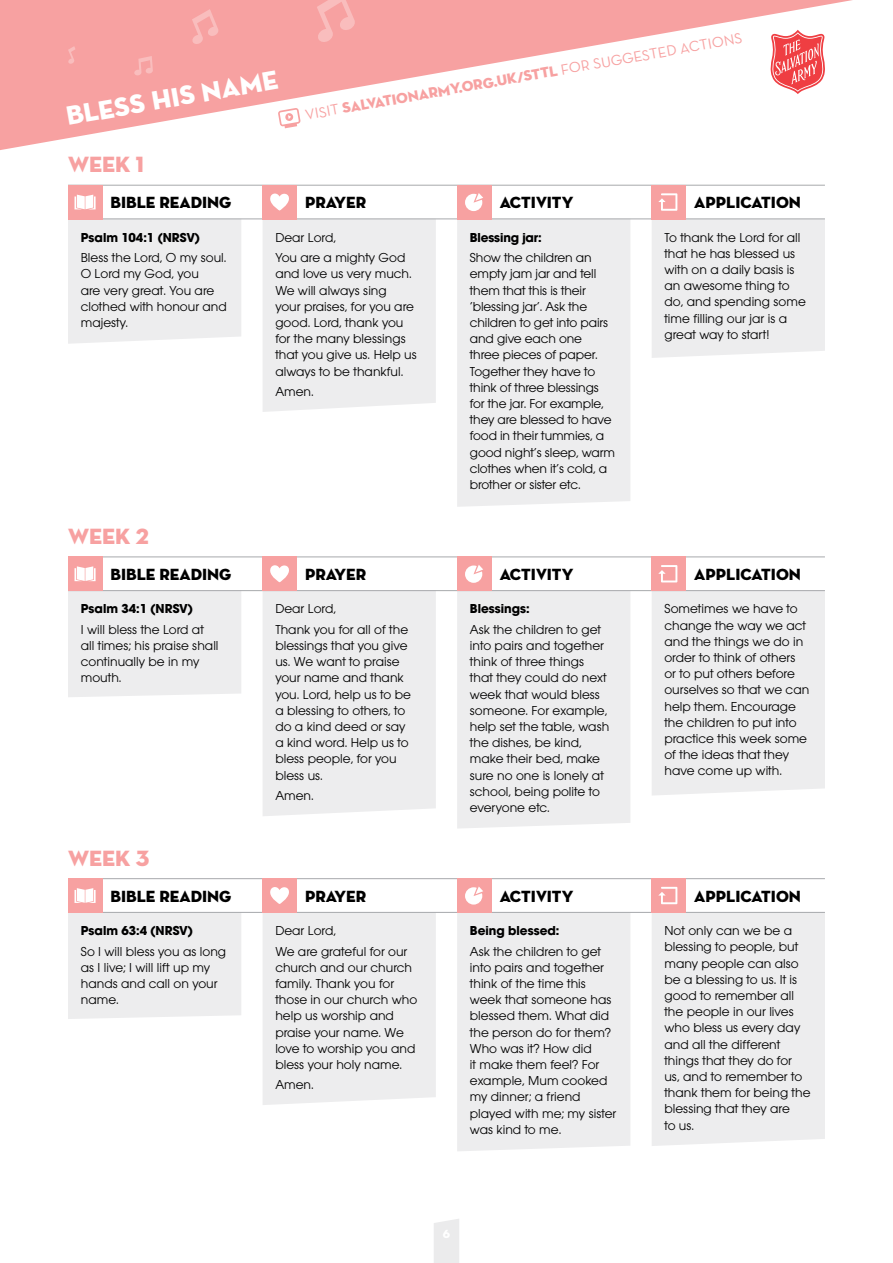
<style>
.page{position:relative;width:893px;height:1263px;background:#fff}
.page>*{position:absolute;margin:0;border:0;box-sizing:border-box;transform-origin:0 0}
.t1{font:27px "Neutra Disp Titling";color:#fff}
.t2{font:22.5px "Neutra Disp Titling";color:#f7a1a1}
.t3{font:16.5px "Neutra Disp Titling";color:#000}
.t4{font:15px "Neutra Disp Titling";color:#f7a1a1}
.t5{font:13.5px/16.2px "Avant Garde ITC";color:#000}
.t6{font:700 13.5px "Avant Garde Md ITC";color:#000}
.s1{font-family:"Neutra Text Book Alt"}
</style>
<div class="page">
<svg style="left:434px;top:1219px;width:25px;height:44px"></svg>
<svg style="left:0;top:0;width:852px;height:150px;fill:#f7a1a1"></svg>
<div style="left:263px;top:220px;width:173px;height:192px;background:#ededee"></div>
<div style="left:457px;top:220px;width:173px;height:287px;background:#ededee"></div>
<div style="left:652px;top:220px;width:173px;height:138px;background:#ededee"></div>
<div style="left:68px;top:220px;width:173px;height:124px;background:#ededee"></div>
<hr style="left:68px;top:219px;width:757px;height:1px;background:#a7a9ac">
<hr style="left:68px;top:185px;width:757px;height:1px;background:#a7a9ac">
<div style="left:263px;top:185px;width:34px;height:34px;background:#f7a1a1"></div>
<svg style="left:270px;top:193px;width:19px;height:18px"></svg>
<div style="left:457px;top:185px;width:34px;height:34px;background:#f7a1a1"></div>
<svg style="left:465px;top:193px;width:18px;height:18px"></svg>
<div style="left:263px;top:591px;width:173px;height:225px;background:#ededee"></div>
<div style="left:457px;top:591px;width:173px;height:237px;background:#ededee"></div>
<div style="left:652px;top:591px;width:173px;height:204px;background:#ededee"></div>
<div style="left:68px;top:591px;width:173px;height:106px;background:#ededee"></div>
<hr style="left:68px;top:590px;width:757px;height:1px;background:#a7a9ac">
<hr style="left:68px;top:557px;width:757px;height:1px;background:#a7a9ac">
<div style="left:263px;top:557px;width:34px;height:34px;background:#f7a1a1"></div>
<svg style="left:270px;top:565px;width:19px;height:17px"></svg>
<div style="left:457px;top:557px;width:34px;height:34px;background:#f7a1a1"></div>
<svg style="left:465px;top:565px;width:18px;height:18px"></svg>
<div style="left:263px;top:913px;width:173px;height:192px;background:#ededee"></div>
<div style="left:457px;top:913px;width:173px;height:238px;background:#ededee"></div>
<div style="left:652px;top:913px;width:173px;height:233px;background:#ededee"></div>
<div style="left:68px;top:913px;width:173px;height:106px;background:#ededee"></div>
<hr style="left:68px;top:912px;width:757px;height:1px;background:#a7a9ac">
<hr style="left:68px;top:878px;width:757px;height:1px;background:#a7a9ac">
<div style="left:263px;top:878px;width:34px;height:34px;background:#f7a1a1"></div>
<svg style="left:270px;top:887px;width:19px;height:17px"></svg>
<div style="left:457px;top:878px;width:34px;height:34px;background:#f7a1a1"></div>
<svg style="left:465px;top:886px;width:18px;height:18px"></svg>
<div style="left:652px;top:878px;width:34px;height:34px;background:#f7a1a1"></div>
<svg style="left:658px;top:887px;width:19px;height:17px"></svg>
<div style="left:68px;top:878px;width:34px;height:34px;background:#f7a1a1"></div>
<svg style="left:75px;top:888px;width:21px;height:15px"></svg>
<div style="left:652px;top:185px;width:34px;height:34px;background:#f7a1a1"></div>
<svg style="left:658px;top:193px;width:19px;height:18px"></svg>
<div style="left:68px;top:185px;width:34px;height:34px;background:#f7a1a1"></div>
<svg style="left:75px;top:195px;width:21px;height:14px"></svg>
<div style="left:652px;top:557px;width:34px;height:34px;background:#f7a1a1"></div>
<svg style="left:658px;top:565px;width:19px;height:17px"></svg>
<div style="left:68px;top:557px;width:34px;height:34px;background:#f7a1a1"></div>
<svg style="left:75px;top:566px;width:21px;height:15px"></svg>
<svg style="left:278px;top:108px;width:23px;height:20px"></svg>
<svg style="left:134px;top:56px;width:19px;height:20px"></svg>
<svg style="left:192px;top:9px;width:27px;height:36px"></svg>
<svg style="left:68px;top:46px;width:7px;height:18px"></svg>
<svg style="left:317px;top:0;width:39px;height:43px;background:#f7abab"></svg>
<h1 class="t1" style="left:63px;top:100px;width:216px;rotate:-10deg">BLESS HIS NA ME</h1>
<p class="t4" style="left:304px;top:106px;width:445px;rotate:-10deg"><span class="s1">visit</span> SALVATIONARMY.ORG.UK/STTL <span class="s1">for suggested actions</span></p>
<h2 class="t2" style="left:68px;top:151px;width:36px">WEEK</h2>
<h2 class="t2" style="left:136px;top:151px;width:10px">1</h2>
<p class="t3" style="left:111px;top:192px;width:122px">BIBLE READING</p>
<p class="t3" style="left:305px;top:192px;width:63px">PRAYER</p>
<p class="t3" style="left:500px;top:192px;width:75px">ACTIVITY</p>
<p class="t3" style="left:694px;top:192px;width:108px">APPLICATION</p>
<p class="t6" style="left:81px;top:229px;width:121px">Psalm 104:1 (NRSV)</p>
<p class="t5" style="left:81px;top:250px;width:148px">Bless the Lord, O my soul.<br>O Lord my God, you<br>are very great. You are clothed with honour and majesty.</p>
<p class="t5" style="left:275px;top:227px;width:132px;line-height:20.4px">Dear Lord,<br>You are a mighty God</p>
<p class="t5" style="left:275px;top:266px;width:143px">and love us very much.<br>We will always sing<br>your praises, for you are good. Lord, thank you for the many blessings that you give us. Help us always to be thankful.</p>
<p class="t5" style="left:275px;top:383px;width:40px">Amen.</p>
<p class="t6" style="left:470px;top:229px;width:73px">Blessing jar:</p>
<p class="t5" style="left:470px;top:250px;width:147px">Show the children an empty jam jar and tell them that this is their ‘blessing jar’. Ask the children to get into pairs and give each one three pieces of paper.<br>Together they have to think of three blessings for the jar. For example, they are blessed to have food in their tummies, a good night‘s sleep, warm clothes when it‘s cold, a brother or sister etc.</p>
<p class="t5" style="left:664px;top:229px;width:143px">To thank the Lord for all that he has blessed us with on a daily basis is an awesome thing to do, and spending some time filling our jar is a great way to start!</p>
<h2 class="t2" style="left:68px;top:522px;width:36px">WEEK</h2>
<h2 class="t2" style="left:136px;top:522px;width:15px">2</h2>
<p class="t3" style="left:111px;top:564px;width:122px">BIBLE READING</p>
<p class="t3" style="left:305px;top:564px;width:63px">PRAYER</p>
<p class="t3" style="left:500px;top:564px;width:75px">ACTIVITY</p>
<p class="t3" style="left:694px;top:564px;width:108px">APPLICATION</p>
<p class="t6" style="left:81px;top:601px;width:114px">Psalm 34:1 (NRSV)</p>
<p class="t5" style="left:81px;top:621px;width:139px">I will bless the Lord at all times; his praise shall continually be in my mouth.</p>
<p class="t5" style="left:275px;top:599px;width:134px;line-height:20.4px">Dear Lord,<br>Thank you for all of the</p>
<p class="t5" style="left:275px;top:637px;width:137px">blessings that you give us. We want to praise your name and thank you. Lord, help us to be a blessing to others, to do a kind deed or say a kind word. Help us to bless people, for you bless us.</p>
<p class="t5" style="left:275px;top:787px;width:40px">Amen.</p>
<p class="t6" style="left:470px;top:601px;width:61px">Blessings:</p>
<p class="t5" style="left:470px;top:621px;width:141px">Ask the children to get into pairs and together think of three things that they could do next week that would bless someone. For example, help set the table, wash the dishes, be kind, make their bed, make sure no one is lonely at school, being polite to everyone etc.</p>
<p class="t5" style="left:664px;top:601px;width:146px">Sometimes we have to change the way we act and the things we do in order to think of others or to put others before ourselves so that we can help them. Encourage the children to put into practice this week some of the ideas that they have come up with.</p>
<h2 class="t2" style="left:68px;top:844px;width:36px">WEEK</h2>
<h2 class="t2" style="left:136px;top:844px;width:15px">3</h2>
<p class="t3" style="left:111px;top:886px;width:122px">BIBLE READING</p>
<p class="t3" style="left:305px;top:886px;width:63px">PRAYER</p>
<p class="t3" style="left:500px;top:886px;width:75px">ACTIVITY</p>
<p class="t3" style="left:694px;top:886px;width:108px">APPLICATION</p>
<p class="t6" style="left:81px;top:922px;width:114px">Psalm 63:4 (NRSV)</p>
<p class="t5" style="left:81px;top:943px;width:147px">So I will bless you as long as I live; I will lift up my hands and call on your name.</p>
<p class="t5" style="left:275px;top:920px;width:134px;line-height:20.4px">Dear Lord,<br>We are grateful for our</p>
<p class="t5" style="left:275px;top:959px;width:143px">church and our church family. Thank you for those in our church who help us worship and praise your name. We love to worship you and bless your holy name.</p>
<p class="t5" style="left:275px;top:1077px;width:40px">Amen.</p>
<p class="t6" style="left:470px;top:922px;width:91px">Being blessed:</p>
<p class="t5" style="left:470px;top:943px;width:148px">Ask the children to get into pairs and together think of the time this week that someone has blessed them. What did the person do for them?<br>Who was it? How did<br>it make them feel? For example, Mum cooked my dinner; a friend played with me; my sister was kind to me.</p>
<p class="t5" style="left:664px;top:922px;width:148px">Not only can we be a blessing to people, but many people can also be a blessing to us. It is good to remember all the people in our lives who bless us every day and all the different things that they do for us, and to remember to thank them for being the blessing that they are<br>to us.</p>
</div>
